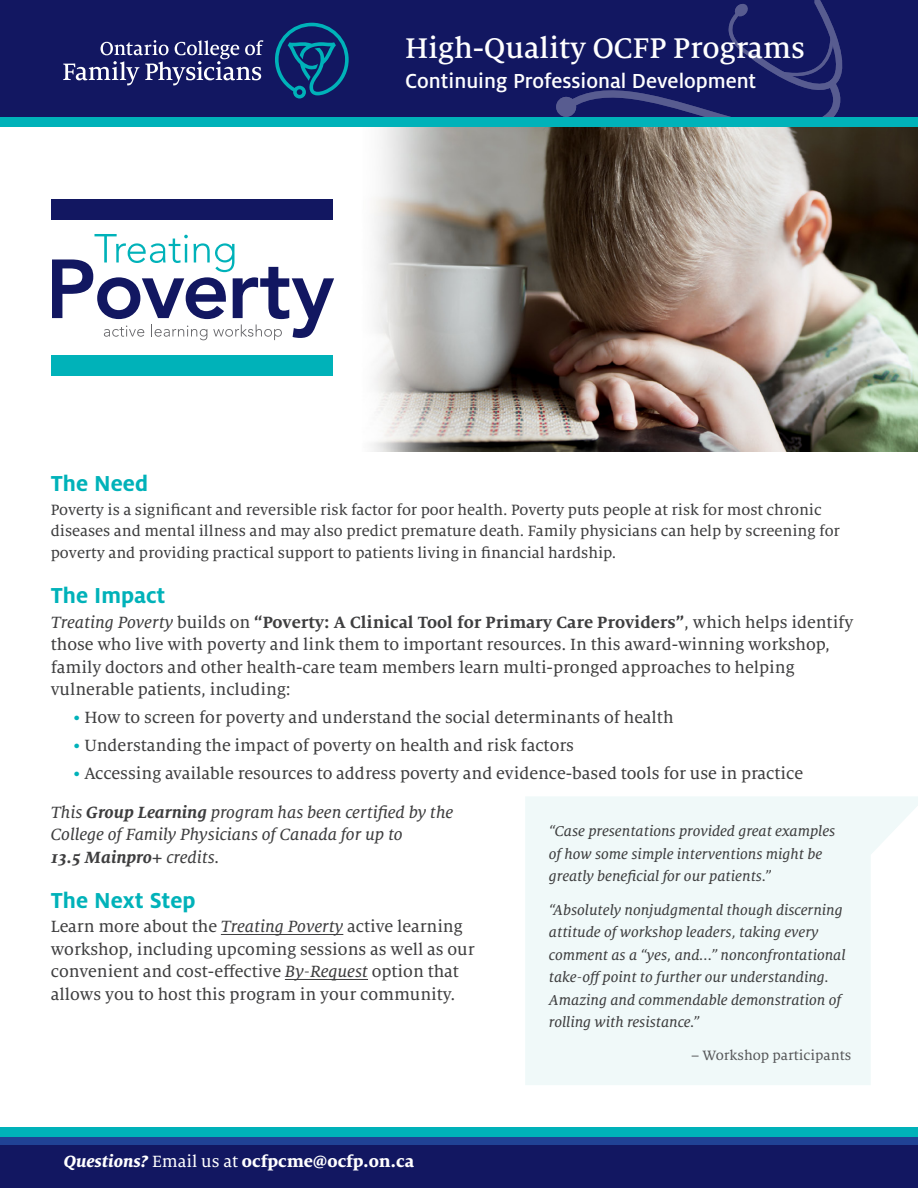
<style>
.page{position:relative;width:918px;height:1188px;background:#fff}
.page>*{position:absolute;margin:0;border:0;box-sizing:border-box;transform-origin:0 0}
.t1{font:500 31.5px "Milo Serif OT";color:#fff}
.head{font:700 24px "Milo OT";color:#00b2b9}
.t2{font:500 22.5px "Milo OT";color:#fff}
.body{font:18px/22.5px "Milo Serif OT Text";color:#3e3e3f}
.t3{font:18px/22.5px "Milo Serif OT Text Ita";color:#3e3e3f}
.t4{font:800 18px "Milo Serif OT";color:#fff}
.body-2{font:16.5px/21px "Milo Serif OT Text";color:#3e3e3f}
.call_out{font:15.75px/22.5px "Milo Serif OT Text Ita";color:#3e3e3f}
.t5{font:15px "Milo Serif OT Text";color:#57585a}
.s1{font-family:"Milo Serif OT Text Ita"}
.s2{font-family:"Milo Serif OT";font-weight:700}
.s3{color:#00b2b9}
.s4{font-family:"Milo Serif OT";font-weight:700;font-style:italic}
.s5{font-style:italic}
.s6{font-family:"Milo Serif OT Text";font-weight:400}
</style>
<div class="page">
<img style="left:202px;top:127px;width:716px;height:324px">
<hr style="left:221px;top:934px;width:122px;height:1px;background:#3e3e3f">
<hr style="left:285px;top:979px;width:83px;height:1px;background:#3e3e3f">
<svg style="left:525px;top:797px;width:393px;height:288px;fill:#f0f9f9"></svg>
<svg style="left:52px;top:234px;width:282px;height:106px"></svg>
<div style="left:51px;top:199px;width:282px;height:21px;background:#121761"></div>
<div style="left:51px;top:355px;width:282px;height:21px;background:#00b2b9"></div>
<div style="left:0;top:0;width:918px;height:125px;background:#121761"></div>
<svg style="left:563px;top:0;width:281px;height:118px"></svg>
<div style="left:556px;top:97px;width:20px;height:20px;background:#585c90;border-radius:50%"></div>
<div style="left:0;top:118px;width:918px;height:9px;background:#00b2b9"></div>
<svg style="left:63px;top:40px;width:200px;height:45px"></svg>
<svg style="left:275px;top:23px;width:74px;height:76px"></svg>
<div style="left:0;top:1144px;width:918px;height:44px;background:#121761"></div>
<div style="left:0;top:1136px;width:918px;height:9px;background:#204295"></div>
<div style="left:0;top:1128px;width:918px;height:9px;background:#00b2b9"></div>
<p class="t1" style="left:405px;top:31px;width:402px">High-Quality OCFP Programs</p>
<p class="t2" style="left:405px;top:68px;width:353px">Continuing Professional Development</p>
<p class="head" style="left:51px;top:470px;width:99px">The Need</p>
<p class="body-2" style="left:51px;top:499px;width:791px">Poverty is a significant and reversible risk factor for poor health. Poverty puts people at risk for most chronic diseases and mental illness and may also predict premature death. Family physicians can help by screening for</p>
<p class="body-2" style="left:51px;top:543px;width:567px">poverty and providing practical support to patients living in financial hardship.</p>
<p class="head" style="left:51px;top:582px;width:116px">The Impact</p>
<p class="body" style="left:51px;top:611px;width:804px"><span class="s1">Treating Poverty</span> builds on <span class="s2">“Poverty: A Clinical Tool for Primary Care Providers”</span>, which helps identify those who live with poverty and link them to important resources. In this award-winning workshop, family doctors and other health-care team members learn multi-pronged approaches to helping vulnerable patients, including:</p>
<p class="body" style="left:73px;top:706px;width:602px"><span class="s3">•</span> How to screen for poverty and understand the social determinants of health</p>
<p class="body" style="left:73px;top:734px;width:502px"><span class="s3">•</span> Understanding the impact of poverty on health and risk factors</p>
<p class="body" style="left:73px;top:762px;width:731px"><span class="s3">•</span> Accessing available resources to address poverty and evidence-based tools for use in practice</p>
<p class="t3" style="left:51px;top:801px;width:404px">This <span class="s4">Group Learning</span> program has been certified by the<br>College of Family Physicians of Canada for up to<br><span class="s4">13.5 Mainpro+</span> credits.</p>
<p class="head" style="left:51px;top:886px;width:146px">The Next Step</p>
<p class="body" style="left:51px;top:916px;width:425px">Learn more about the <span class="s1">Treating Poverty</span> active learning workshop, including upcoming sessions as well as our convenient and cost-effective <span class="s1">By-Request</span> option that allows you to host this program in your community.</p>
<p class="call_out" style="left:549px;top:820px;width:288px">“Case presentations provided great examples of how some simple interventions might be greatly beneficial for our patients.”</p>
<p class="call_out" style="left:549px;top:899px;width:298px">“Absolutely nonjudgmental though discerning attitude of workshop leaders, taking every comment as a “yes, and...” nonconfrontational take-off point to further our understanding.<br>Amazing and commendable demonstration of rolling with resistance.”</p>
<p class="t5" style="left:691px;top:1047px;width:162px">– Workshop participants</p>
<p class="t4" style="left:64px;top:1151px;width:352px"><span class="s5">Questions?</span> <span class="s6">Email us at</span> ocfpcme@ocfp.on.ca</p>
</div>
